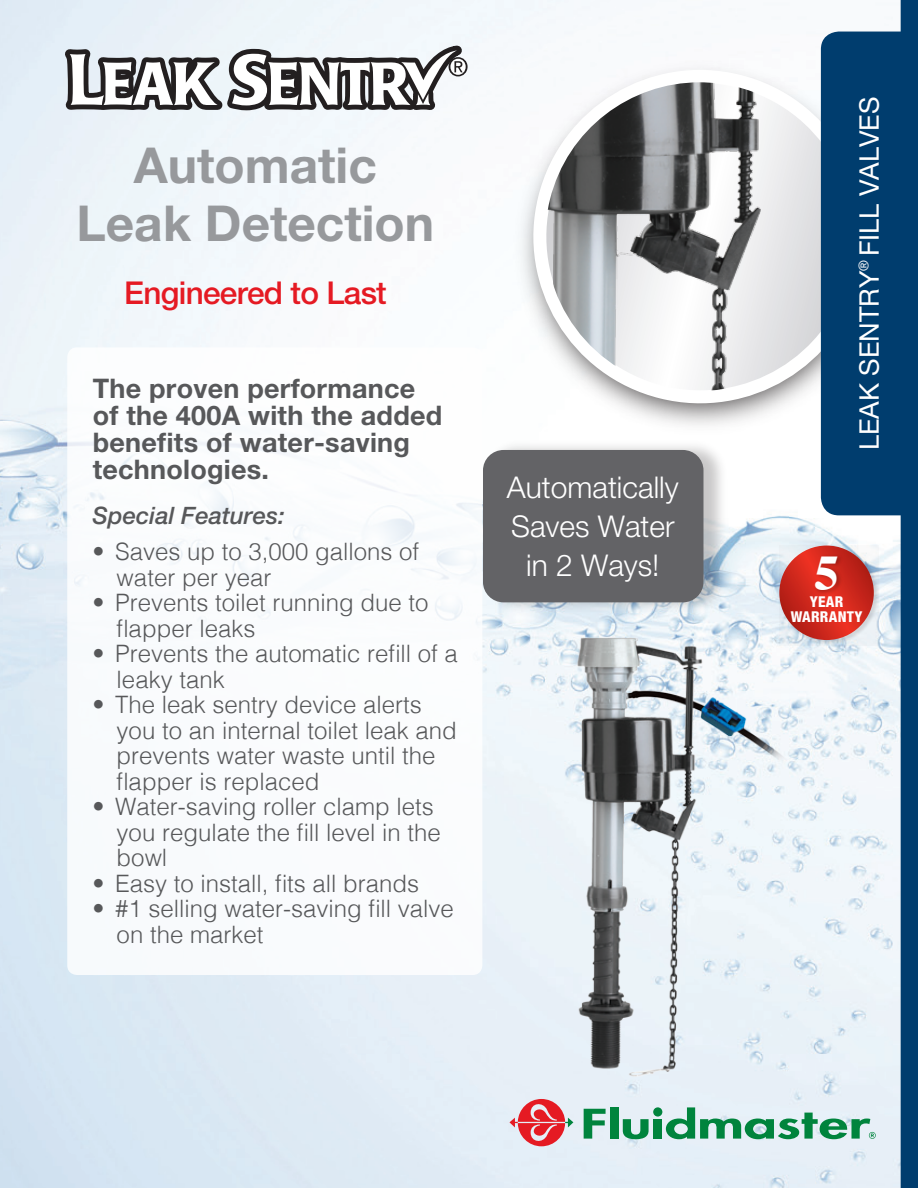
<style>
.page{position:relative;width:918px;height:1188px;background:#fff}
.page>*{position:absolute;margin:0;border:0;box-sizing:border-box;transform-origin:0 0}
.t1{font:700 49.8px "Times";color:#fff}
.t2{font:700 49.5px/57.8px "Helvetica Neue LT Std";color:#97999c;text-align:center}
.t3{font:500 31.5px "Helvetica Neue LT Std";letter-spacing:-.02em;color:#e51a23}
.t4{font:300 30px/39px "Helvetica Neue LT Std";color:#fff;text-align:center}
.t5{font:700 27px/27px "Helvetica Neue LT Std";letter-spacing:.01em;color:#57585a}
.t6{font:27px "Helvetica Neue";color:#fff}
.t7{font:300 24px/25.5px "Helvetica";color:#57585a}
.t8{font:italic 500 24px "Helvetica Neue";color:#57585a}
.t9{font:800 condensed 15px "Helvetica Neue";letter-spacing:.02em;color:#fff}
</style>
<div class="page">
<img style="left:0;top:0;width:901px;height:1188px">
<svg style="left:807px;top:1107px;width:69px;height:32px;background:#96c9b6"></svg>
<svg style="left:509px;top:1139px;width:64px;height:7px"></svg>
<img style="left:482px;top:435px;width:249px;height:152px">
<div style="left:483px;top:450px;width:220px;height:152px;background:#636366;border-radius:21px"></div>
<div style="left:67px;top:347px;width:415px;height:628px;background:#fff;border-radius:10px"></div>
<img style="left:506px;top:54px;width:315px;height:388px">
<svg style="left:523px;top:60px;width:298px;height:353px"></svg>
<img style="left:440px;top:587px;width:367px;height:552px">
<div style="left:901px;top:0;width:17px;height:1188px;background:#003d6e"></div>
<div style="left:821px;top:32px;width:97px;height:483px;background:#003d6e"></div>
<svg style="left:51px;top:0;width:470px;height:135px"></svg>
<svg style="left:779px;top:545px;width:100px;height:100px;background:#dbe4ea"></svg>
<svg style="left:779px;top:546px;width:95px;height:94px;background:#ca281d"></svg>
<img style="left:811px;top:545px;width:35px;height:72px">
<img style="left:529px;top:82px;width:341px;height:325px">
<h2 class="t2" style="left:77px;top:135px;width:359px">Automatic<br>Leak Detection</h2>
<h3 class="t3" style="left:124px;top:274px;width:264px">Engineered to Last</h3>
<p class="t5" style="left:93px;top:374px;width:351px">The proven performance of the 400A with the added benefits of water-saving technologies.</p>
<p class="t8" style="left:93px;top:501px;width:194px">Special Features:</p>
<p class="t7" style="left:117px;top:538px;width:304px;text-indent:-24px">• Saves up to 3,000 gallons of water per year</p>
<p class="t7" style="left:117px;top:589px;width:313px;text-indent:-24px">• Prevents toilet running due to flapper leaks</p>
<p class="t7" style="left:117px;top:640px;width:343px;text-indent:-24px">• Prevents the automatic refill of a leaky tank</p>
<p class="t7" style="left:117px;top:691px;width:342px;text-indent:-24px">• The leak sentry device alerts you to an internal toilet leak and prevents water waste until the flapper is replaced</p>
<p class="t7" style="left:117px;top:793px;width:326px;text-indent:-24px">• Water-saving roller clamp lets you regulate the fill level in the bowl</p>
<p class="t7" style="left:93px;top:869px;width:328px">• Easy to install, fits all brands</p>
<p class="t7" style="left:117px;top:895px;width:339px;text-indent:-24px">• #1 selling water-saving fill valve on the market</p>
<p class="t4" style="left:507px;top:468px;width:173px">Automatically<br>Saves Water in 2 Ways!</p>
<p class="t6" style="left:853px;top:450px;width:355px;rotate:-90deg">LEAK SENTRY<sup>®</sup> FILL VALVES</p>
<h1 class="t1" style="left:814px;top:525px;width:26px">5</h1>
<p class="t9" style="left:791px;top:607px;width:73px">WARRANTY</p>
<p class="t9" style="left:810px;top:592px;width:35px">YEAR</p>
</div>
